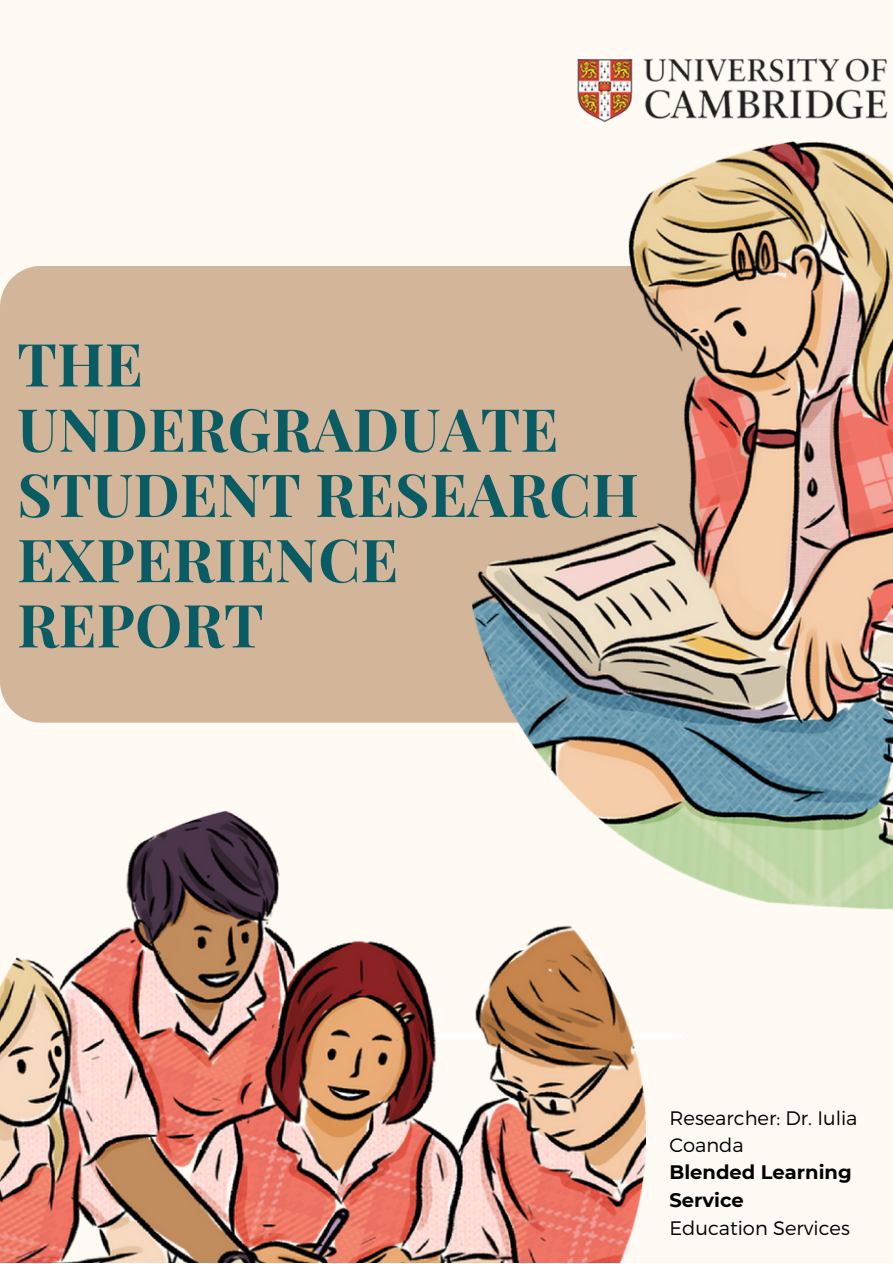
<style>
.page{position:relative;width:893px;height:1264px;background:#fff}
.page>*{position:absolute;margin:0;border:0;box-sizing:border-box;transform-origin:0 0}
.t1{font:700 59.55px/65.2px "Playfair Display";letter-spacing:.005em;color:#0a5c64}
.t2{font:300 19.5px/27px "Montserrat";color:#000}
.t3{font:700 19.5px/28px "Montserrat";color:#000}
</style>
<div class="page">
<div style="left:0;top:0;width:892px;height:1262px;background:#fffaf4"></div>
<div style="left:0;top:266px;width:472px;height:456px;background:#d3b599"></div>
<img style="left:472px;top:141px;width:420px;height:769px">
<hr style="left:110px;top:1034px;width:571px;height:3px;background:#fff">
<img style="left:0;top:810px;width:645px;height:452px">
<img style="left:577px;top:58px;width:311px;height:65px">
<p class="t1" style="left:17px;top:329px;width:623px">THE<br>UNDERGRADUATE<br>STUDENT RESEARCH<br>EXPERIENCE</p>
<p class="t1" style="left:17px;top:590px;width:248px">REPORT</p>
<p class="t2" style="left:669px;top:1103px;width:189px">Researcher: Dr. Iulia<br>Coanda</p>
<p class="t3" style="left:669px;top:1158px;width:184px">Blended Learning<br>Service</p>
<p class="t2" style="left:669px;top:1213px;width:182px">Education Services</p>
</div>
